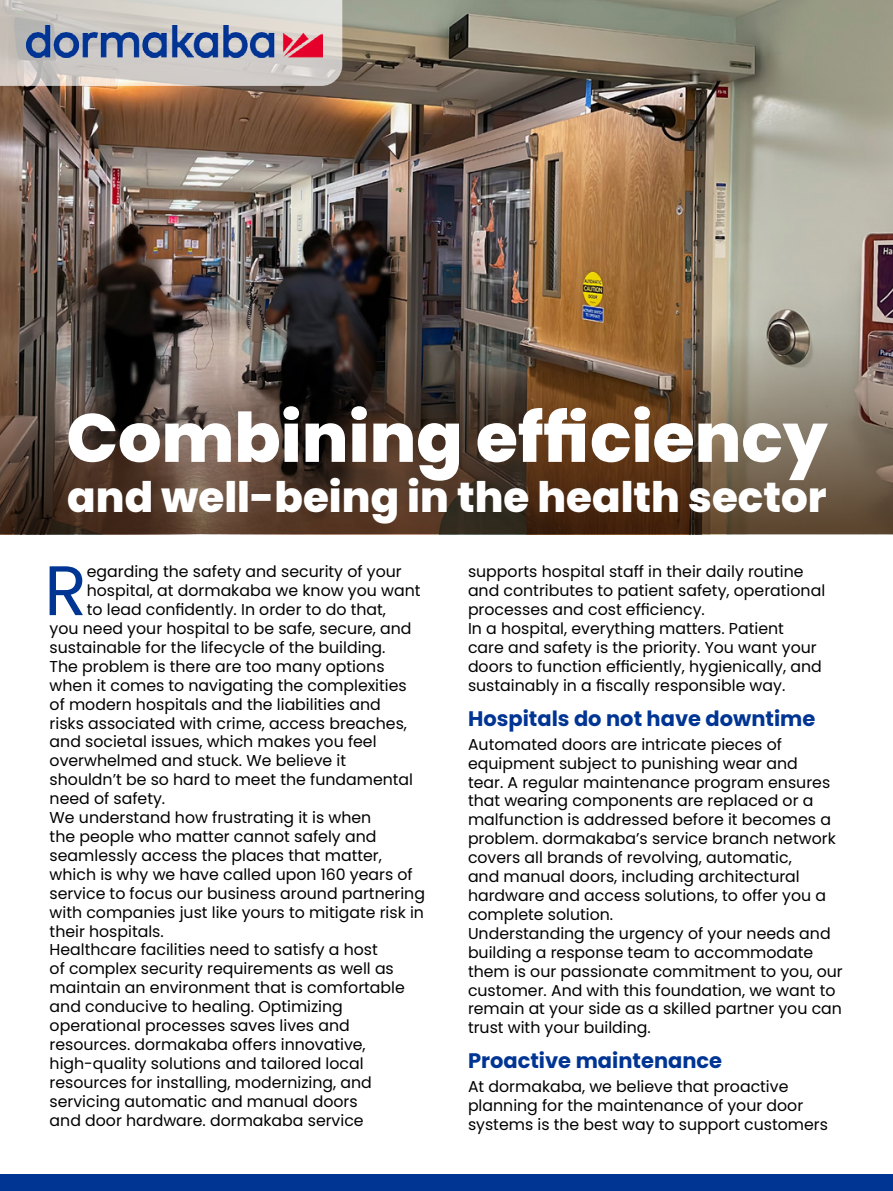
<style>
.page{position:relative;width:893px;height:1191px;background:#fff}
.page>*{position:absolute;margin:0;border:0;box-sizing:border-box;transform-origin:0 0}
.t1{font:70px "Poppins";color:#003594}
.t2{font:800 68.25px "Poppins";color:#fff}
.t3{font:800 42px "Poppins";color:#fff}
.t4{font:700 21px "Poppins";color:#003594}
.t5{font:15.75px/18.9px "Poppins";color:#000}
</style>
<div class="page">
<img style="left:0;top:0;width:893px;height:534px">
<img style="left:1px;top:283px;width:892px;height:251px">
<div style="left:1px;top:1174px;width:892px;height:17px;background:#003594"></div>
<svg style="left:0;top:0;width:342px;height:86px;background:#d1cdc8"></svg>
<img style="left:26px;top:26px;width:297px;height:31px">
<p class="t2" style="left:66px;top:398px;width:763px">Combining efficiency</p>
<p class="t3" style="left:67px;top:473px;width:761px">and well-being in the health sector</p>
<p class="t1" style="left:44px;top:550px;width:44px">R</p>
<p class="t5" style="left:87px;top:562px;width:316px">egarding the safety and security of your</p>
<p class="t5" style="left:87px;top:581px;width:335px">hospital, at dormakaba we know you want</p>
<p class="t5" style="left:87px;top:600px;width:301px">to lead confidently. In order to do that,</p>
<p class="t5" style="left:50px;top:619px;width:363px">you need your hospital to be safe, secure, and</p>
<p class="t5" style="left:50px;top:638px;width:337px">sustainable for the lifecycle of the building.</p>
<p class="t5" style="left:50px;top:657px;width:336px">The problem is there are too many options</p>
<p class="t5" style="left:50px;top:676px;width:359px">when it comes to navigating the complexities</p>
<p class="t5" style="left:50px;top:695px;width:333px">of modern hospitals and the liabilities and</p>
<p class="t5" style="left:50px;top:713px;width:359px">risks associated with crime, access breaches,</p>
<p class="t5" style="left:50px;top:732px;width:328px">and societal issues, which makes you feel</p>
<p class="t5" style="left:50px;top:751px;width:298px">overwhelmed and stuck. We believe it</p>
<p class="t5" style="left:50px;top:770px;width:365px">shouldn’t be so hard to meet the fundamental</p>
<p class="t5" style="left:50px;top:789px;width:117px">need of safety.</p>
<p class="t5" style="left:50px;top:808px;width:323px">We understand how frustrating it is when</p>
<p class="t5" style="left:50px;top:827px;width:328px">the people who matter cannot safely and</p>
<p class="t5" style="left:50px;top:846px;width:334px">seamlessly access the places that matter,</p>
<p class="t5" style="left:50px;top:865px;width:365px">which is why we have called upon 160 years of</p>
<p class="t5" style="left:50px;top:884px;width:377px">service to focus our business around partnering</p>
<p class="t5" style="left:50px;top:902px;width:376px">with companies just like yours to mitigate risk in</p>
<p class="t5" style="left:50px;top:921px;width:116px">their hospitals.</p>
<p class="t5" style="left:50px;top:940px;width:330px">Healthcare facilities need to satisfy a host</p>
<p class="t5" style="left:50px;top:959px;width:346px">of complex security requirements as well as</p>
<p class="t5" style="left:50px;top:978px;width:357px">maintain an environment that is comfortable</p>
<p class="t5" style="left:50px;top:997px;width:295px">and conducive to healing. Optimizing</p>
<p class="t5" style="left:50px;top:1016px;width:302px">operational processes saves lives and</p>
<p class="t5" style="left:50px;top:1035px;width:318px">resources. dormakaba offers innovative,</p>
<p class="t5" style="left:50px;top:1054px;width:316px">high-quality solutions and tailored local</p>
<p class="t5" style="left:50px;top:1073px;width:324px">resources for installing, modernizing, and</p>
<p class="t5" style="left:50px;top:1091px;width:309px">servicing automatic and manual doors</p>
<p class="t5" style="left:50px;top:1110px;width:316px">and door hardware. dormakaba service</p>
<p class="t5" style="left:468px;top:562px;width:359px">supports hospital staff in their daily routine and contributes to patient safety, operational processes and cost efficiency.<br>In a hospital, everything matters. Patient<br>care and safety is the priority. You want your doors to function efficiently, hygienically, and sustainably in a fiscally responsible way.</p>
<p class="t4" style="left:468px;top:706px;width:349px">Hospitals do not have downtime</p>
<p class="t5" style="left:468px;top:735px;width:376px">Automated doors are intricate pieces of equipment subject to punishing wear and<br>tear. A regular maintenance program ensures that wearing components are replaced or a malfunction is addressed before it becomes a problem. dormakaba’s service branch network covers all brands of revolving, automatic,<br>and manual doors, including architectural hardware and access solutions, to offer you a complete solution.<br>Understanding the urgency of your needs and building a response team to accommodate them is our passionate commitment to you, our customer. And with this foundation, we want to remain at your side as a skilled partner you can trust with your building.</p>
<p class="t4" style="left:468px;top:1049px;width:256px">Proactive maintenance</p>
<p class="t5" style="left:468px;top:1077px;width:362px">At dormakaba, we believe that proactive planning for the maintenance of your door systems is the best way to support customers</p>
</div>
